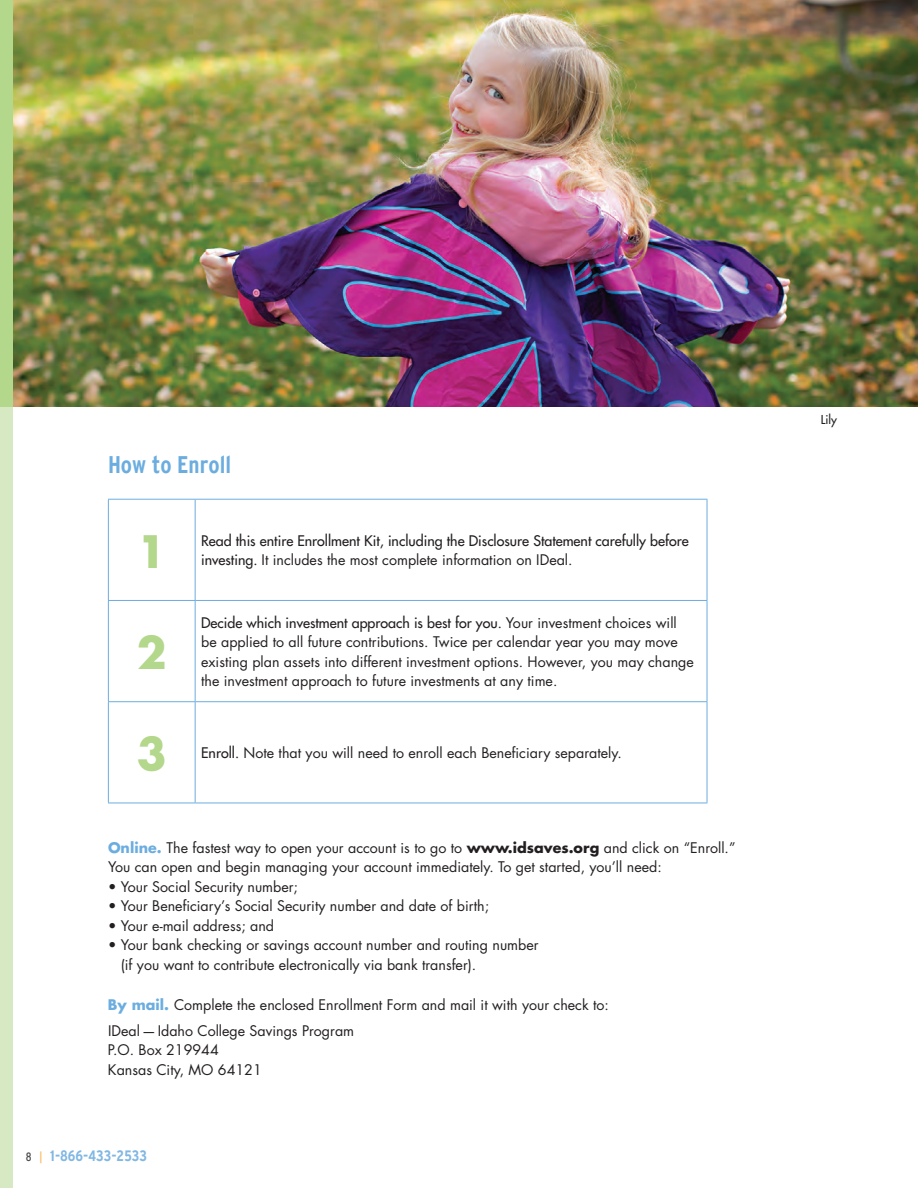
<style>
.page{position:relative;width:918px;height:1188px;background:#fff}
.page>*{position:absolute;margin:0;border:0;box-sizing:border-box;transform-origin:0 0}
.note_disclosure{font:700 43.5px "Futura Std";color:#b3d78b}
.t1{font:700 condensed 24px "Interstate";color:#6caddf}
.t2{font:700 condensed 15px "Interstate";color:#81b7e3}
.body{font:14.25px/19.5px "Futura Std";color:#231f20}
.body-2{font:500 14.25px/19.5px "Futura Std";color:#231f20}
.t3{font:500 12px "Futura Std";color:#231f20}
.s1{font-weight:400}
.s2{font-weight:500}
.s3{font-weight:700;color:#6caddf}
.s4{font-weight:700}
.s5{font-weight:400;font-size:12px;color:#4b4c4d}
.s6{font-weight:400;font-size:12px;color:#fcba5e}
</style>
<div class="page">
<hr style="left:108px;top:499px;width:87px;height:1px;background:#6caddf">
<hr style="left:108px;top:500px;width:1px;height:100px;background:#6caddf">
<hr style="left:195px;top:499px;width:512px;height:1px;background:#6caddf">
<hr style="left:195px;top:500px;width:1px;height:100px;background:#6caddf">
<hr style="left:707px;top:500px;width:1px;height:100px;background:#6caddf">
<hr style="left:108px;top:600px;width:87px;height:1px;background:#6caddf">
<hr style="left:108px;top:601px;width:1px;height:100px;background:#6caddf">
<hr style="left:195px;top:600px;width:512px;height:1px;background:#6caddf">
<hr style="left:195px;top:601px;width:1px;height:100px;background:#6caddf">
<hr style="left:707px;top:601px;width:1px;height:100px;background:#6caddf">
<hr style="left:108px;top:701px;width:87px;height:1px;background:#6caddf">
<hr style="left:108px;top:702px;width:1px;height:101px;background:#6caddf">
<hr style="left:195px;top:701px;width:512px;height:1px;background:#6caddf">
<hr style="left:195px;top:702px;width:1px;height:101px;background:#6caddf">
<hr style="left:707px;top:702px;width:1px;height:101px;background:#6caddf">
<hr style="left:108px;top:803px;width:87px;height:1px;background:#6caddf">
<hr style="left:195px;top:803px;width:512px;height:1px;background:#6caddf">
<div style="left:0;top:0;width:13px;height:1188px;background:#d7e9c2"></div>
<img style="left:13px;top:0;width:905px;height:406px">
<div style="left:0;top:0;width:13px;height:406px;background:#b3d78b"></div>
<p class="t1" style="left:108px;top:451px;width:125px">How to Enroll</p>
<p class="note_disclosure" style="left:137px;top:523px;width:31px">1</p>
<p class="body-2" style="left:201px;top:531px;width:489px">Read this entire Enrollment Kit, including the Disclosure Statement carefully before investing. <span class="s1">It includes the most complete information on IDeal.</span></p>
<p class="note_disclosure" style="left:137px;top:624px;width:31px">2</p>
<p class="body" style="left:201px;top:613px;width:494px"><span class="s2">Decide which investment approach is best for you.</span> Your investment choices will be applied to all future contributions. Twice per calendar year you may move existing plan assets into different investment options. However, you may change the investment approach to future investments at any time.</p>
<p class="note_disclosure" style="left:137px;top:725px;width:31px">3</p>
<p class="body" style="left:201px;top:743px;width:422px"><span class="s2">Enroll.</span> Note that you will need to enroll each Beneficiary separately.</p>
<p class="body" style="left:108px;top:838px;width:629px"><span class="s3">Online.</span> The fastest way to open your account is to go to <span class="s4">www.idsaves.org</span> and click on “Enroll.”<br>You can open and begin managing your account immediately. To get started, you’ll need:</p>
<p class="body" style="left:108px;top:877px;width:192px">• Your Social Security number;</p>
<p class="body" style="left:108px;top:896px;width:383px">• Your Beneficiary’s Social Security number and date of birth;</p>
<p class="body" style="left:108px;top:916px;width:168px">• Your e-mail address; and</p>
<p class="body" style="left:121px;top:936px;width:419px;text-indent:-13px">• Your bank checking or savings account number and routing number (if you want to contribute electronically via bank transfer).</p>
<p class="body" style="left:108px;top:995px;width:503px"><span class="s3">By mail.</span> Complete the enclosed Enrollment Form and mail it with your check to:</p>
<p class="body" style="left:108px;top:1021px;width:248px">IDeal—Idaho College Savings Program<br>P.O. Box 219944<br>Kansas City, MO 64121</p>
<p class="t2" style="left:26px;top:1147px;width:123px"><span class="s5">8</span> <span class="s6">|</span> 1-866-433-2533</p>
<p class="t3" style="left:821px;top:412px;width:18px">Lily</p>
</div>
